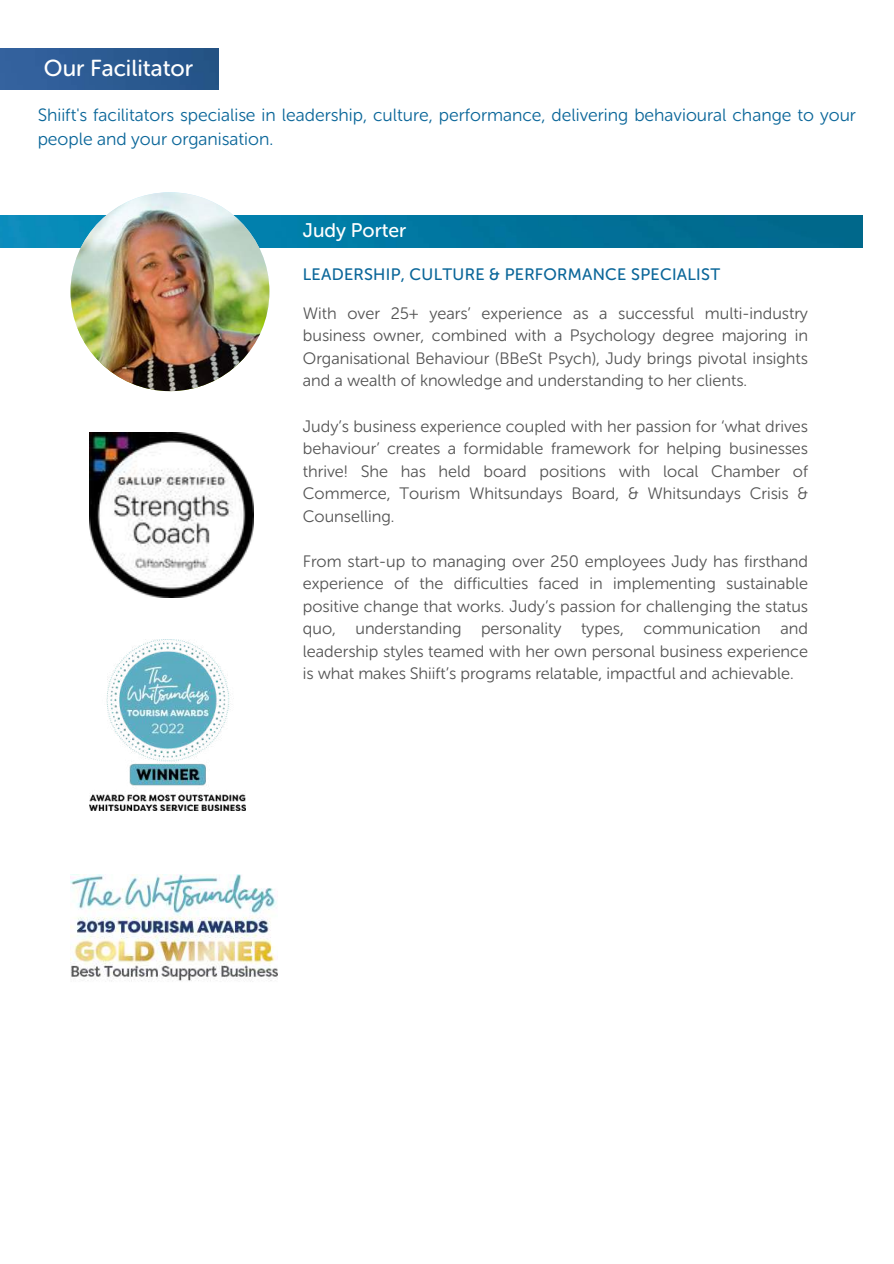
<style>
.page{position:relative;width:894px;height:1264px;background:#fff}
.page>*{position:absolute;margin:0;border:0;box-sizing:border-box;transform-origin:0 0}
.t1{font:22.95px "Museo Sans Rounded 500";color:#fff}
.t2{font:19.65px "Museo Sans Rounded 500";color:#fff}
.t3{font:17.7px/24.3px "Museo Sans Rounded 300";color:#0a6699}
.t4{font:16.5px/22.5px "Museo Sans Rounded 300";color:#545454;text-align:justify}
.t5{font:16.5px "Museo Sans Rounded 500";letter-spacing:.02em;color:#0a6699}
</style>
<div class="page">
<img style="left:0;top:216px;width:862px;height:31px">
<img style="left:70px;top:192px;width:199px;height:199px;border-radius:50%">
<img style="left:0;top:48px;width:218px;height:41px">
<img style="left:70px;top:874px;width:207px;height:108px">
<img style="left:89px;top:639px;width:157px;height:171px">
<img style="left:89px;top:433px;width:165px;height:164px">
<h1 class="t1" style="left:44px;top:54px;width:150px">Our Facilitator</h1>
<p class="t3" style="left:38px;top:103px;width:819px">Shiift's facilitators specialise in leadership, culture, performance, delivering behavioural change to your people and your organisation.</p>
<p class="t2" style="left:303px;top:219px;width:105px">Judy Porter</p>
<p class="t5" style="left:303px;top:264px;width:419px">LEADERSHIP, CULTURE &amp; PERFORMANCE SPECIALIST</p>
<p class="t4" style="left:303px;top:302px;width:506px">With over 25+ years’ experience as a successful multi-industry business owner, combined with a Psychology degree majoring in Organisational Behaviour (BBeSt Psych), Judy brings pivotal insights and a wealth of knowledge and understanding to her clients.</p>
<p class="t4" style="left:303px;top:414px;width:506px">Judy’s business experience coupled with her passion for ‘what drives behaviour’ creates a formidable framework for helping businesses thrive! She has held board positions with local Chamber of Commerce, Tourism Whitsundays Board, &amp; Whitsundays Crisis &amp; Counselling.</p>
<p class="t4" style="left:303px;top:549px;width:506px">From start-up to managing over 250 employees Judy has firsthand experience of the difficulties faced in implementing sustainable positive change that works. Judy’s passion for challenging the status quo, understanding personality types, communication and leadership styles teamed with her own personal business experience is what makes Shiift’s programs relatable, impactful and achievable.</p>
</div>
